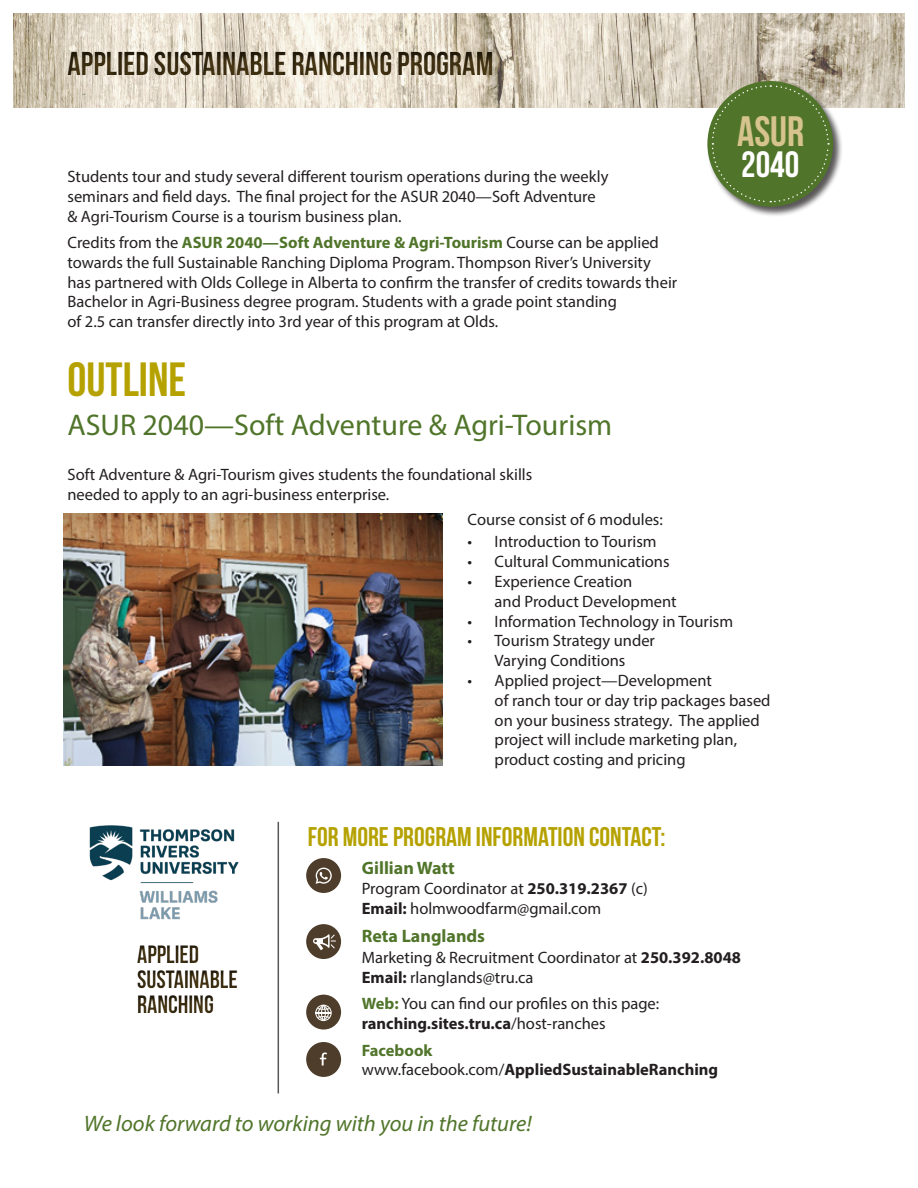
<style>
.page{position:relative;width:918px;height:1188px;background:#fff}
.page>*{position:absolute;margin:0;border:0;box-sizing:border-box;transform-origin:0 0}
.t1{font:48px "Bebas Neue";color:#b5a200}
.t2{font:42.45px "Bebas Neue";color:#d6c38e}
.t3{font:36.6px "Bebas Neue";color:#fff}
.t4{font:33px "Bebas Neue";color:#564218}
.t5{font:30px "Myriad Pro";color:#50752a}
.t6{font:27px "Bebas Neue";color:#b5a200}
.t7{font:25.05px/25px "Bebas Neue";color:#564218}
.t8{font:italic 22.5px "Myriad Pro";color:#50752a}
.t9{font:700 18px "Myriad Pro";color:#50752a}
.bullet{font:16.5px/19.8px "Myriad Pro";color:#231f20}
.t10{font:700 16.5px/19.8px "Myriad Pro";color:#231f20}
.beforebullet{font:16.5px "Myriad Pro";color:#231f20}
.s1{font-weight:700;color:#50752a}
.s2{font-weight:700}
.s3{color:#50752a}
.s4{font-weight:400}
</style>
<div class="page">
<img style="left:64px;top:513px;width:378px;height:253px">
<img style="left:14px;top:14px;width:890px;height:94px">
<div style="left:63px;top:45px;width:816px;height:101px;background:#231f20;opacity:.75"></div>
<div style="left:707px;top:80px;width:136px;height:137px;background:#231f20;opacity:.75"></div>
<div style="left:707px;top:81px;width:126px;height:126px;background:#50752a;border-radius:50%"></div>
<svg style="left:711px;top:85px;width:119px;height:118px"></svg>
<img style="left:89px;top:825px;width:150px;height:95px">
<hr style="left:278px;top:822px;width:1px;height:272px;background:#57585a">
<div style="left:306px;top:858px;width:35px;height:35px;background:#4e3d2a;border-radius:50%"></div>
<div style="left:306px;top:924px;width:35px;height:35px;background:#4e3d2a;border-radius:50%"></div>
<div style="left:306px;top:995px;width:35px;height:35px;background:#4e3d2a;border-radius:50%"></div>
<div style="left:306px;top:1042px;width:35px;height:35px;background:#4e3d2a;border-radius:50%"></div>
<svg style="left:315px;top:1005px;width:17px;height:16px"></svg>
<svg style="left:316px;top:868px;width:16px;height:16px"></svg>
<svg style="left:320px;top:1053px;width:7px;height:13px"></svg>
<div style="left:133px;top:940px;width:150px;height:100px;background:#231f20;opacity:.75"></div>
<svg style="left:313px;top:934px;width:23px;height:16px"></svg>
<h3 class="t4" style="left:68px;top:45px;width:428px">APPLIED SUSTAINABLE RANCHING PROGRAM</h3>
<p class="bullet" style="left:68px;top:166px;width:542px">Students tour and study several different tourism operations during the weekly seminars and field days. The final project for the ASUR 2040—Soft Adventure &amp; Agri-Tourism Course is a tourism business plan.</p>
<p class="bullet" style="left:68px;top:232px;width:611px">Credits from the <span class="s1">ASUR 2040—Soft Adventure &amp; Agri-Tourism</span> Course can be applied towards the full Sustainable Ranching Diploma Program. Thompson River’s University has partnered with Olds College in Alberta to confirm the transfer of credits towards their Bachelor in Agri-Business degree program. Students with a grade point standing<br>of 2.5 can transfer directly into 3rd year of this program at Olds.</p>
<p class="t1" style="left:68px;top:353px;width:120px">OUTLINE</p>
<p class="t5" style="left:68px;top:406px;width:546px">ASUR 2040—Soft Adventure &amp; Agri-Tourism</p>
<p class="bullet" style="left:68px;top:464px;width:466px">Soft Adventure &amp; Agri-Tourism gives students the foundational skills needed to apply to an agri-business enterprise.</p>
<p class="t2" style="left:737px;top:108px;width:69px">ASUR</p>
<p class="t3" style="left:741px;top:144px;width:59px">2040</p>
<h3 class="t7" style="left:137px;top:941px;width:102px">APPLIED<br>SUSTAINABLE<br>RANCHING</h3>
<p class="beforebullet" style="left:468px;top:510px;width:197px">Course consist of 6 modules:</p>
<p class="bullet" style="left:468px;top:532px;width:191px">• Introduction to Tourism</p>
<p class="bullet" style="left:468px;top:551px;width:203px">• Cultural Communications</p>
<p class="bullet" style="left:495px;top:571px;width:183px;text-indent:-27px">• Experience Creation<br>and Product Development</p>
<p class="bullet" style="left:468px;top:611px;width:267px">• Information Technology in Tourism</p>
<p class="bullet" style="left:468px;top:631px;width:189px;text-align:center">• Tourism Strategy under<br>Varying Conditions</p>
<p class="bullet" style="left:495px;top:670px;width:277px;text-indent:-27px">• Applied project—Development<br>of ranch tour or day trip packages based on your business strategy. The applied project will include marketing plan, product costing and pricing</p>
<p class="t6" style="left:308px;top:822px;width:359px">FOR MORE PROGRAM INFORMATION CONTACT:</p>
<p class="t9" style="left:362px;top:856px;width:94px">Gillian Watt</p>
<p class="bullet" style="left:362px;top:878px;width:287px">Program Coordinator at <span class="s2">250.319.2367</span> (c)<br><span class="s2">Email:</span> holmwoodfarm@gmail.com</p>
<p class="t9" style="left:362px;top:924px;width:125px">Reta Langlands</p>
<p class="bullet" style="left:362px;top:947px;width:381px">Marketing &amp; Recruitment Coordinator at <span class="s2">250.392.8048<br>Email:</span> rlanglands@tru.ca</p>
<p class="bullet" style="left:362px;top:994px;width:299px"><span class="s1">Web:</span> You can find our profiles on this page: <span class="s2">ranching.sites.tru.ca</span>/host-ranches</p>
<p class="t10" style="left:362px;top:1040px;width:358px"><span class="s3">Facebook </span><span class="s4">www.facebook.com/</span>AppliedSustainableRanching</p>
<p class="t8" style="left:84px;top:1109px;width:449px">We look forward to working with you in the future!</p>
</div>
